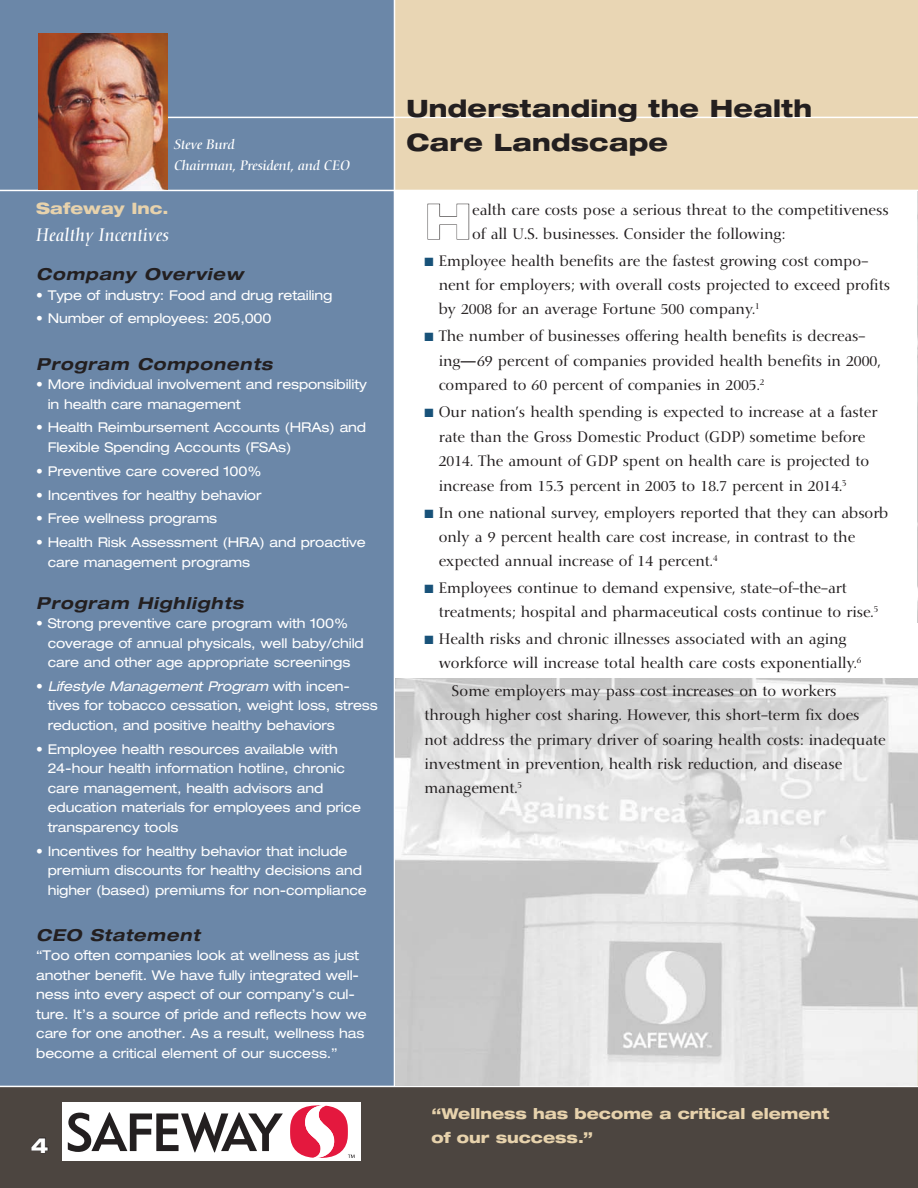
<style>
.page{position:relative;width:918px;height:1188px;background:#fff}
.page>*{position:absolute;margin:0;border:0;box-sizing:border-box;transform-origin:0 0}
.LBE_Bullet_Text{font:800 expanded 48.6px "Helvetica Neue";color:#fff}
.LBE_Page_Heads{font:800 expanded 24px "Helvetica Neue";letter-spacing:.01em;color:#231f20}
.LBE_Program_Name{font:italic 18px "Nofret";letter-spacing:.01em;color:#fff}
.LBE_Sidebar_Subheads{font:italic 700 expanded 16.5px "Helvetica Neue";letter-spacing:.05em;color:#231f20}
.LBE_Sidebar_CoName{font:800 expanded 15.75px "Helvetica Neue";color:#e7d2ac}
.LBE_Bullet_Text-2{font:15px/24px "Nofret";color:#231f20}
.LBE_Body_Text{font:15px/24.3px "Nofret";color:#231f20}
.LBE_Bottom_line_text{font:800 expanded 15px/24px "Helvetica Neue";color:#e7d2ac}
.LBE_Sidebar_text{font:expanded 13.5px/19.5px "Helvetica Neue";letter-spacing:-.01em;color:#fff}
.LBE_photo_caption_sm{font:italic 13.5px "Nofret";letter-spacing:-.01em;color:#fff;scale:1.11 1}
.s1{font-style:italic}
.s2{color:#185279}
.s3{font-family:"Helvetica Neue";font-stretch:expanded}
</style>
<div class="page">
<div style="left:7px;top:0;width:911px;height:190px;background:#e9d6b4"></div>
<div style="left:0;top:0;width:394px;height:1099px;background:#6b87a8"></div>
<div style="left:0;top:1086px;width:918px;height:102px;background:#4c4540"></div>
<hr style="left:162px;top:117px;width:756px;height:1px;background:#fff">
<hr style="left:394px;top:0;width:1px;height:1086px;background:#fff">
<hr style="left:0;top:190px;width:918px;height:1px;background:#fff">
<hr style="left:0;top:1086px;width:918px;height:1px;background:#fff">
<img style="left:395px;top:678px;width:522px;height:408px">
<svg style="left:427px;top:203px;width:42px;height:37px"></svg>
<img style="left:917px;top:191px;width:1px;height:430px">
<svg style="left:917px;top:621px;width:1px;height:465px"></svg>
<img style="left:38px;top:33px;width:130px;height:157px">
<div style="left:62px;top:1102px;width:298px;height:59px;background:#fff"></div>
<svg style="left:68px;top:1112px;width:215px;height:40px"></svg>
<svg style="left:290px;top:1105px;width:65px;height:53px"></svg>
<svg style="left:31px;top:1137px;width:18px;height:16px"></svg>
<p class="LBE_Page_Heads" style="left:406px;top:93px;width:407px">Understanding the Health</p>
<p class="LBE_photo_caption_sm" style="left:175px;top:136px;width:56px">Steve Burd</p>
<p class="LBE_Page_Heads" style="left:406px;top:127px;width:263px">Care Landscape</p>
<p class="LBE_photo_caption_sm" style="left:175px;top:157px;width:160px">Chairman, President, and CEO</p>
<p class="LBE_Sidebar_CoName" style="left:36px;top:198px;width:134px">Safeway Inc.</p>
<p class="LBE_Program_Name" style="left:36px;top:224px;width:134px">Healthy Incentives</p>
<p class="LBE_Sidebar_Subheads" style="left:36px;top:264px;width:209px">Company Overview</p>
<p class="LBE_Sidebar_text" style="left:36px;top:285px;width:297px">• Type of industry: Food and drug retailing</p>
<p class="LBE_Sidebar_text" style="left:36px;top:309px;width:237px">• Number of employees: 205,000</p>
<p class="LBE_Sidebar_Subheads" style="left:36px;top:353px;width:238px">Program Components</p>
<p class="LBE_Sidebar_text" style="left:48px;top:374px;width:321px;text-indent:-11px">• More individual involvement and responsibility in health care management</p>
<p class="LBE_Sidebar_text" style="left:48px;top:418px;width:320px;text-indent:-11px">• Health Reimbursement Accounts (HRAs) and<br>Flexible Spending Accounts (FSAs)</p>
<p class="LBE_Sidebar_text" style="left:36px;top:461px;width:227px">• Preventive care covered 100%</p>
<p class="LBE_Sidebar_text" style="left:36px;top:485px;width:227px">• Incentives for healthy behavior</p>
<p class="LBE_Sidebar_text" style="left:36px;top:509px;width:182px">• Free wellness programs</p>
<p class="LBE_Sidebar_text" style="left:48px;top:532px;width:319px;text-indent:-11px">• Health Risk Assessment (HRA) and proactive care management programs</p>
<p class="LBE_Sidebar_Subheads" style="left:36px;top:592px;width:209px">Program Highlights</p>
<p class="LBE_Sidebar_text" style="left:48px;top:613px;width:318px;text-indent:-11px">• Strong preventive care program with 100% coverage of annual physicals, well baby/child care and other age appropriate screenings</p>
<p class="LBE_Sidebar_text" style="left:48px;top:676px;width:332px;text-indent:-11px">• <span class="s1">Lifestyle Management Program</span> with incen&shy;tives for tobacco cessation, weight loss, stress reduction, and positive healthy behaviors</p>
<p class="LBE_Sidebar_text" style="left:48px;top:739px;width:315px;text-indent:-11px">• Employee health resources available with 24-hour health information hotline, chronic care management, health advisors and education materials for employees and price transparency tools</p>
<p class="LBE_Sidebar_text" style="left:48px;top:841px;width:321px;text-indent:-11px">• Incentives for healthy behavior that include premium discounts for healthy decisions and higher (based) premiums for non-compliance</p>
<p class="LBE_Sidebar_Subheads" style="left:36px;top:924px;width:165px">CEO Statement</p>
<p class="LBE_Sidebar_text" style="left:36px;top:945px;width:332px">“Too often companies look at wellness as just another benefit. We have fully integrated well&shy;ness into every aspect of our company’s cul&shy;ture. It’s a source of pride and reflects how we care for one another. As a result, wellness has become a critical element of our success.”</p>
<p class="LBE_Bullet_Text" style="left:424px;top:190px;width:49px">H</p>
<p class="LBE_Bullet_Text-2" style="left:472px;top:198px;width:418px">ealth care costs pose a serious threat to the competitiveness of all U.S. businesses. Consider the following:</p>
<p class="LBE_Bullet_Text-2" style="left:439px;top:249px;width:453px;text-indent:-14px"><span class="s2">■</span> Employee health benefits are the fastest growing cost compo&shy;nent for employers; with overall costs projected to exceed profits by 2008 for an average Fortune 500 company.<sup>1</sup></p>
<p class="LBE_Bullet_Text-2" style="left:439px;top:324px;width:443px;text-indent:-14px"><span class="s2">■</span> The number of businesses offering health benefits is decreas&shy;ing<span class="s3">—</span>69 percent of companies provided health benefits in 2000, compared to 60 percent of companies in 2005.<sup>2</sup></p>
<p class="LBE_Bullet_Text-2" style="left:439px;top:400px;width:440px;text-indent:-14px"><span class="s2">■</span> Our nation’s health spending is expected to increase at a faster rate than the Gross Domestic Product (GDP) sometime before 2014. The amount of GDP spent on health care is projected to increase from 15.3 percent in 2003 to 18.7 percent in 2014.<sup>3</sup></p>
<p class="LBE_Bullet_Text-2" style="left:439px;top:501px;width:451px;text-indent:-14px"><span class="s2">■</span> In one national survey, employers reported that they can absorb only a 9 percent health care cost increase, in contrast to the expected annual increase of 14 percent.<sup>4</sup></p>
<p class="LBE_Bullet_Text-2" style="left:439px;top:576px;width:441px;text-indent:-14px"><span class="s2">■</span> Employees continue to demand expensive, state-of-the-art treatments; hospital and pharmaceutical costs continue to rise.<sup>5</sup></p>
<p class="LBE_Bullet_Text-2" style="left:439px;top:627px;width:424px;text-indent:-14px"><span class="s2">■</span> Health risks and chronic illnesses associated with an aging workforce will increase total health care costs exponentially.<sup>6</sup></p>
<p class="LBE_Body_Text" style="left:424px;top:679px;width:463px;text-indent:27px">Some employers may pass cost increases on to workers through higher cost sharing. However, this short-term fix does not address the primary driver of soaring health costs: inadequate investment in prevention, health risk reduction, and disease management.<sup>5</sup></p>
<p class="LBE_Bottom_line_text" style="left:431px;top:1101px;width:400px">“Wellness has become a critical element of our success.”</p>
</div>
